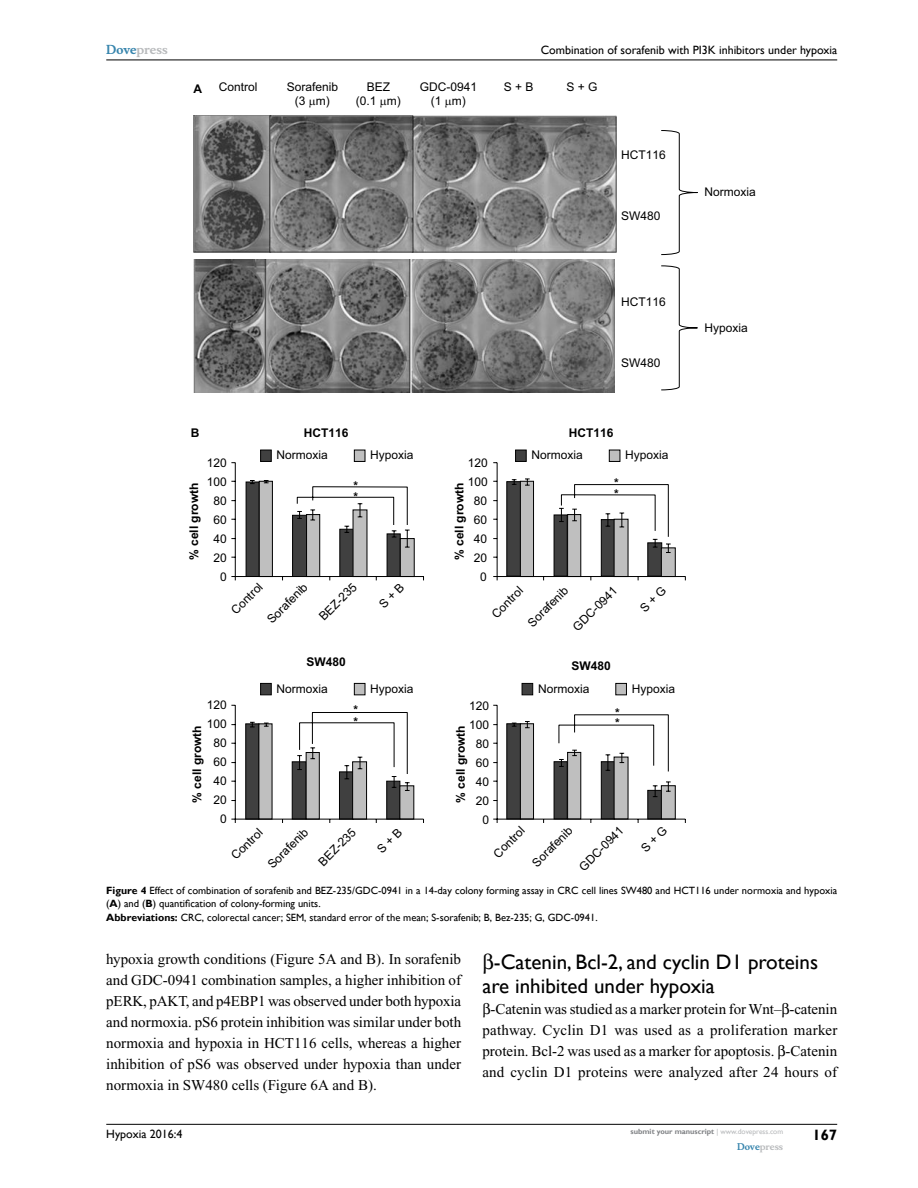
<style>
.page{position:relative;width:918px;height:1188px;background:#fff}
.page>*{position:absolute;margin:0;border:0;box-sizing:border-box;transform-origin:0 0}
.t1{font:21px/24px "Gill Sans";color:#000}
.t2{font:15px/21px "Times New Roman";color:#000;text-align:justify}
.t3{font:700 15px "Gill Sans";color:#000}
.t4{font:12px/14.4px "Arial";color:#000;text-align:center}
.t5{font:700 12px "Arial";color:#000}
.t6{font:12px "Gill Sans";color:#000}
.t7{font:700 12px "Musee";color:#b8babc}
.t8{font:10.5px/13.5px "Gill Sans";color:#000}
.t9{font:700 9px "Musee";color:#b8babc}
.t10{font:700 7.5px "Gill Sans";color:#808285}
.s1{color:#3785ad}
.s2{font-weight:700}
.s3{font-weight:400;color:#b8babc}
</style>
<div class="page">
<hr style="left:106px;top:1124px;width:731px;height:1px;background:#000">
<hr style="left:106px;top:60px;width:731px;height:1px;background:#000">
<img style="left:194px;top:115px;width:422px;height:137px">
<img style="left:194px;top:259px;width:420px;height:133px">
<svg style="left:661px;top:130px;width:37px;height:125px"></svg>
<svg style="left:661px;top:265px;width:37px;height:126px"></svg>
<hr style="left:497px;top:463px;width:1px;height:114px;background:#000">
<hr style="left:497px;top:576px;width:188px;height:1px;background:#000">
<svg style="left:506px;top:479px;width:170px;height:101px"></svg>
<div style="left:260px;top:450px;width:12px;height:12px;background:#404040;border:1px solid #000"></div>
<div style="left:354px;top:450px;width:11px;height:12px;background:#bfbfbf;border:1px solid #000"></div>
<hr style="left:235px;top:705px;width:1px;height:114px;background:#000">
<hr style="left:235px;top:819px;width:189px;height:1px;background:#000">
<div style="left:260px;top:683px;width:12px;height:12px;background:#404040;border:1px solid #000"></div>
<div style="left:354px;top:683px;width:11px;height:12px;background:#bfbfbf;border:1px solid #000"></div>
<div style="left:522px;top:683px;width:11px;height:12px;background:#404040;border:1px solid #000"></div>
<div style="left:615px;top:683px;width:12px;height:12px;background:#bfbfbf;border:1px solid #000"></div>
<div style="left:515px;top:450px;width:12px;height:12px;background:#404040;border:1px solid #000"></div>
<div style="left:609px;top:450px;width:11px;height:12px;background:#bfbfbf;border:1px solid #000"></div>
<svg style="left:231px;top:462px;width:193px;height:119px"></svg>
<svg style="left:245px;top:712px;width:170px;height:111px"></svg>
<svg style="left:493px;top:705px;width:193px;height:118px"></svg>
<p class="t7" style="left:106px;top:43px;width:63px"><span class="s1">Dove</span>press</p>
<p class="t5" style="left:194px;top:80px;width:10px">A</p>
<p class="t6" style="left:541px;top:43px;width:298px">Combination of sorafenib with PI3K inhibitors under hypoxia</p>
<p class="t4" style="left:356px;top:80px;width:46px">BEZ (0.1 m)</p>
<p class="t4" style="left:420px;top:80px;width:59px">GDC-0941 (1 m)</p>
<p class="t4" style="left:219px;top:80px;width:40px">Control</p>
<p class="t4" style="left:287px;top:80px;width:53px">Sorafenib</p>
<p class="t4" style="left:504px;top:80px;width:31px">S + B</p>
<p class="t4" style="left:566px;top:80px;width:33px">S + G</p>
<p class="t4" style="left:295px;top:94px;width:36px">(3 m)</p>
<p class="t4" style="left:621px;top:147px;width:46px">HCT116</p>
<p class="t4" style="left:621px;top:208px;width:41px">SW480</p>
<p class="t4" style="left:704px;top:184px;width:53px">Normoxia</p>
<p class="t4" style="left:621px;top:294px;width:46px">HCT116</p>
<p class="t4" style="left:621px;top:355px;width:41px">SW480</p>
<p class="t5" style="left:191px;top:425px;width:10px">B</p>
<p class="t5" style="left:304px;top:425px;width:46px">HCT116</p>
<p class="t5" style="left:569px;top:425px;width:46px">HCT116</p>
<p class="t4" style="left:207px;top:455px;width:22px">120</p>
<p class="t4" style="left:277px;top:448px;width:53px">Normoxia</p>
<p class="t4" style="left:370px;top:448px;width:45px">Hypoxia</p>
<p class="t4" style="left:468px;top:455px;width:22px">120</p>
<p class="t4" style="left:532px;top:448px;width:53px">Normoxia</p>
<p class="t4" style="left:625px;top:448px;width:45px">Hypoxia</p>
<p class="t4" style="left:207px;top:474px;width:22px">100</p>
<p class="t5" style="left:185px;top:560px;width:79px;rotate:-90deg">% cell growth</p>
<p class="t4" style="left:214px;top:493px;width:15px">80</p>
<p class="t4" style="left:214px;top:512px;width:15px">60</p>
<p class="t4" style="left:214px;top:531px;width:15px">40</p>
<p class="t4" style="left:214px;top:550px;width:15px">20</p>
<p class="t5" style="left:353px;top:477px;width:6px">*</p>
<p class="t5" style="left:353px;top:488px;width:6px">*</p>
<p class="t4" style="left:468px;top:474px;width:22px">100</p>
<p class="t5" style="left:451px;top:560px;width:79px;rotate:-90deg">% cell growth</p>
<p class="t4" style="left:474px;top:493px;width:15px">80</p>
<p class="t4" style="left:474px;top:512px;width:15px">60</p>
<p class="t4" style="left:474px;top:531px;width:15px">40</p>
<p class="t4" style="left:474px;top:550px;width:15px">20</p>
<p class="t5" style="left:614px;top:475px;width:6px">*</p>
<p class="t5" style="left:614px;top:485px;width:6px">*</p>
<p class="t4" style="left:220px;top:569px;width:8px">0</p>
<p class="t4" style="left:480px;top:569px;width:8px">0</p>
<p class="t4" style="left:228px;top:607px;width:40px;rotate:-45deg">Control</p>
<p class="t4" style="left:264px;top:616px;width:53px;rotate:-45deg">Sorafenib</p>
<p class="t4" style="left:316px;top:613px;width:49px;rotate:-45deg">BEZ-235</p>
<p class="t4" style="left:489px;top:611px;width:40px;rotate:-45deg">Control</p>
<p class="t4" style="left:525px;top:620px;width:53px;rotate:-45deg">Sorafenib</p>
<p class="t4" style="left:570px;top:624px;width:59px;rotate:-45deg">GDC-0941</p>
<p class="t5" style="left:307px;top:654px;width:41px">SW480</p>
<p class="t5" style="left:572px;top:657px;width:41px">SW480</p>
<p class="t4" style="left:277px;top:681px;width:53px">Normoxia</p>
<p class="t4" style="left:370px;top:681px;width:45px">Hypoxia</p>
<p class="t4" style="left:538px;top:681px;width:53px">Normoxia</p>
<p class="t4" style="left:632px;top:681px;width:45px">Hypoxia</p>
<p class="t4" style="left:207px;top:698px;width:22px">120</p>
<p class="t5" style="left:354px;top:701px;width:6px">*</p>
<p class="t4" style="left:469px;top:698px;width:22px">120</p>
<p class="t5" style="left:615px;top:704px;width:6px">*</p>
<p class="t4" style="left:207px;top:717px;width:22px">100</p>
<p class="t5" style="left:189px;top:803px;width:79px;rotate:-90deg">% cell growth</p>
<p class="t4" style="left:213px;top:736px;width:15px">80</p>
<p class="t4" style="left:213px;top:755px;width:15px">60</p>
<p class="t4" style="left:213px;top:774px;width:15px">40</p>
<p class="t4" style="left:213px;top:793px;width:15px">20</p>
<p class="t5" style="left:354px;top:714px;width:6px">*</p>
<p class="t4" style="left:469px;top:718px;width:22px">100</p>
<p class="t5" style="left:452px;top:803px;width:79px;rotate:-90deg">% cell growth</p>
<p class="t4" style="left:476px;top:737px;width:15px">80</p>
<p class="t4" style="left:476px;top:756px;width:15px">60</p>
<p class="t4" style="left:476px;top:775px;width:15px">40</p>
<p class="t4" style="left:476px;top:794px;width:15px">20</p>
<p class="t5" style="left:615px;top:714px;width:6px">*</p>
<p class="t4" style="left:220px;top:812px;width:8px">0</p>
<p class="t4" style="left:483px;top:813px;width:8px">0</p>
<p class="t4" style="left:228px;top:852px;width:40px;rotate:-45deg">Control</p>
<p class="t4" style="left:265px;top:861px;width:53px;rotate:-45deg">Sorafenib</p>
<p class="t4" style="left:315px;top:858px;width:49px;rotate:-45deg">BEZ-235</p>
<p class="t4" style="left:490px;top:850px;width:40px;rotate:-45deg">Control</p>
<p class="t4" style="left:529px;top:859px;width:53px;rotate:-45deg">Sorafenib</p>
<p class="t4" style="left:576px;top:864px;width:59px;rotate:-45deg">GDC-0941</p>
<p class="t4" style="left:704px;top:321px;width:45px">Hypoxia</p>
<p class="t8" style="left:106px;top:883px;width:732px"><span class="s2">Figure 4</span> Effect of combination of sorafenib and BEZ-235/GDC-0941 in a 14-day colony forming assay in CRC cell lines SW480 and HCT116 under normoxia and hypoxia (<span class="s2">A</span>) and (<span class="s2">B</span>) quantification of colony-forming units.<br><span class="s2">Abbreviations:</span> CRC, colorectal cancer; SEM, standard error of the mean; S-sorafenib; B, Bez-235; G, GDC-0941.</p>
<p class="t2" style="left:106px;top:949px;width:356px">hypoxia growth conditions (Figure 5A and B). In sorafenib and GDC-0941 combination samples, a higher inhibition of pERK, pAKT, and p4EBP1 was observed under both hypoxia and normoxia. pS6 protein inhibition was similar under both normoxia and hypoxia in HCT116 cells, whereas a higher inhibition of pS6 was observed under hypoxia than under normoxia in SW480 cells (Figure 6A and B).</p>
<h1 class="t1" style="left:482px;top:950px;width:337px;text-indent:12px">-Catenin, Bcl-2, and cyclin D1 proteins are inhibited under hypoxia</h1>
<p class="t2" style="left:482px;top:998px;width:357px;text-align:center">-Catenin was studied as a marker protein for Wnt– -catenin pathway. Cyclin D1 was used as a proliferation marker protein. Bcl-2 was used as a marker for apoptosis. -Catenin and cyclin D1 proteins were analyzed after 24 hours of</p>
<p class="t6" style="left:106px;top:1127px;width:78px">Hypoxia 2016:4</p>
<p class="t10" style="left:631px;top:1127px;width:154px">submit your manuscript <span class="s3">| www.dovepress.com</span></p>
<p class="t9" style="left:737px;top:1141px;width:48px"><span class="s1">Dove</span>press</p>
<p class="t3" style="left:812px;top:1126px;width:26px">167</p>
</div>
